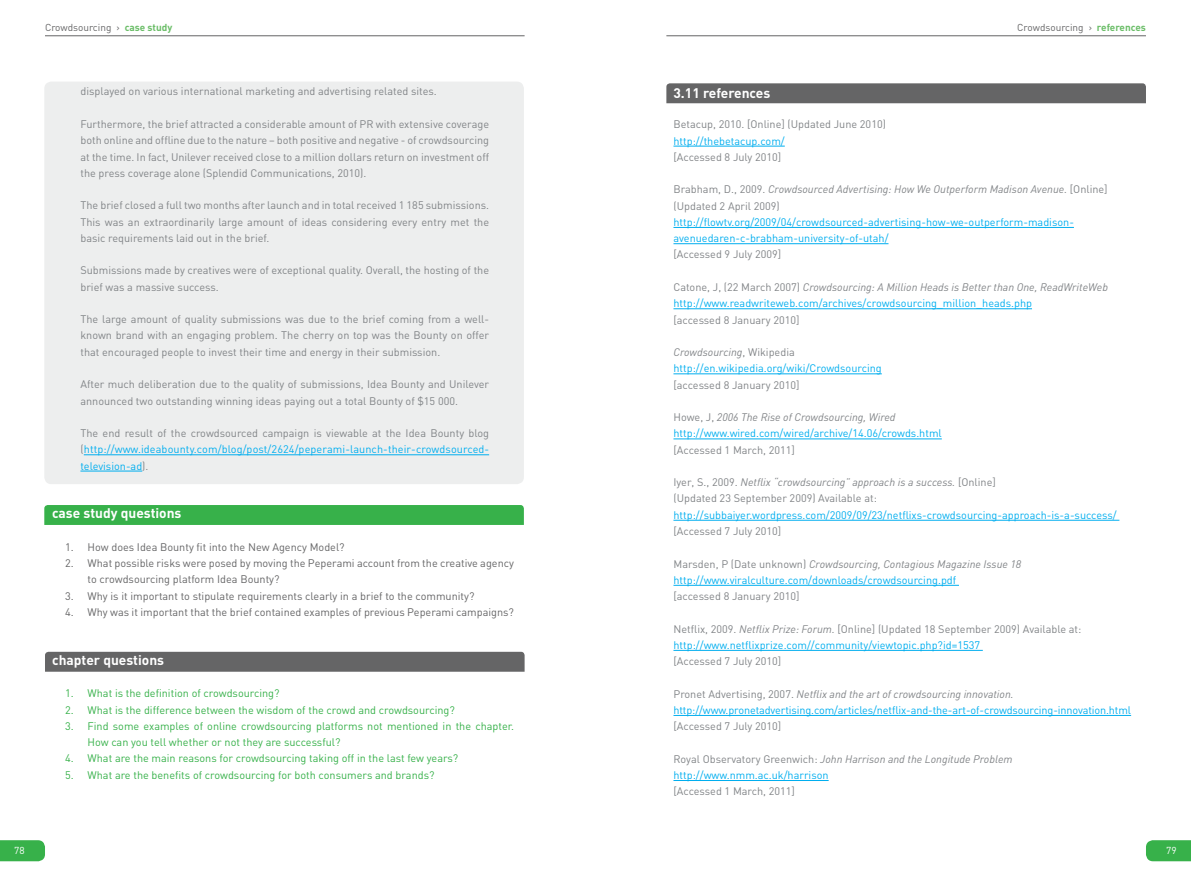
<style>
.page{position:relative;width:1191px;height:869px;background:#fff}
.page>*{position:absolute;margin:0;border:0;box-sizing:border-box;transform-origin:0 0}
.t1{font:700 13.75px "DIN";color:#fff}
.t2{font:10.88px/16.2px "DIN";color:#818487}
.t3{font:10.88px/16.2px "DIN";color:#00aeef}
.t4{font:10.88px/16.2px "DIN";color:#37b14a}
.t5{font:10.88px/16.2px "DIN";color:#656566}
.t6{font:10px "DIN";color:#656566}
.t7{font:10px "DIN";color:#fff}
.s1{font-weight:700;color:#6abd67}
.s2{color:#818487}
.s3{color:#00aeef}
.s4{font-style:italic;color:#818487}
.s5{font-style:italic}
</style>
<div class="page">
<svg style="left:1146px;top:840px;width:45px;height:20px"></svg>
<svg style="left:0;top:840px;width:45px;height:20px"></svg>
<hr style="left:666px;top:35px;width:480px;height:1px;background:#656566">
<hr style="left:45px;top:35px;width:479px;height:1px;background:#656566">
<div style="left:44px;top:81px;width:480px;height:403px;background:#edeeee;border-radius:7px"></div>
<div style="left:44px;top:505px;width:480px;height:19px;background:#37b14a"></div>
<div style="left:45px;top:651px;width:479px;height:20px;background:#656566"></div>
<div style="left:666px;top:83px;width:480px;height:20px;background:#656566"></div>
<hr style="left:673px;top:146px;width:112px;height:1px;background:#00aeef">
<hr style="left:673px;top:227px;width:401px;height:1px;background:#00aeef">
<hr style="left:673px;top:243px;width:215px;height:1px;background:#00aeef">
<hr style="left:673px;top:308px;width:359px;height:1px;background:#00aeef">
<hr style="left:673px;top:373px;width:208px;height:1px;background:#00aeef">
<hr style="left:673px;top:438px;width:268px;height:1px;background:#00aeef">
<hr style="left:673px;top:519px;width:446px;height:1px;background:#00aeef">
<hr style="left:673px;top:584px;width:286px;height:1px;background:#00aeef">
<hr style="left:673px;top:649px;width:309px;height:1px;background:#00aeef">
<hr style="left:673px;top:714px;width:458px;height:1px;background:#00aeef">
<hr style="left:673px;top:779px;width:155px;height:1px;background:#00aeef">
<hr style="left:84px;top:454px;width:405px;height:1px;background:#00aeef">
<hr style="left:80px;top:470px;width:62px;height:1px;background:#00aeef">
<p class="t6" style="left:45px;top:22px;width:129px">Crowdsourcing › <span class="s1">case study</span></p>
<p class="t2" style="left:80px;top:83px;width:358px">displayed on various international marketing and advertising related sites.</p>
<p class="t2" style="left:80px;top:116px;width:410px;text-align:justify">Furthermore, the brief attracted a considerable amount of PR with extensive coverage both online and offline due to the nature – both positive and negative - of crowdsourcing at the time. In fact, Unilever received close to a million dollars return on investment off the press coverage alone (Splendid Communications, 2010).</p>
<p class="t2" style="left:80px;top:197px;width:410px;text-align:justify">The brief closed a full two months after launch and in total received 1 185 submissions.<br>This was an extraordinarily large amount of ideas considering every entry met the basic requirements laid out in the brief.</p>
<p class="t2" style="left:80px;top:262px;width:410px">Submissions made by creatives were of exceptional quality. Overall, the hosting of the brief was a massive success.</p>
<p class="t2" style="left:80px;top:311px;width:410px;text-align:justify">The large amount of quality submissions was due to the brief coming from a well&shy;known brand with an engaging problem. The cherry on top was the Bounty on offer that encouraged people to invest their time and energy in their submission.</p>
<p class="t2" style="left:80px;top:376px;width:410px">After much deliberation due to the quality of submissions, Idea Bounty and Unilever announced two outstanding winning ideas paying out a total Bounty of $15 000.</p>
<p class="t3" style="left:80px;top:425px;width:410px;text-align:justify"><span class="s2">The end result of the crowdsourced campaign is viewable at the Idea Bounty blog (</span>http://www.ideabounty.com/blog/post/2624/peperami-launch-their-crowdsourced&shy;television-ad<span class="s2">).</span></p>
<p class="t1" style="left:52px;top:504px;width:131px">case study questions</p>
<p class="t5" style="left:65px;top:538px;width:281px">1. How does Idea Bounty fit into the New Agency Model?</p>
<p class="t5" style="left:88px;top:555px;width:428px;text-indent:-23px">2. What possible risks were posed by moving the Peperami account from the creative agency to crowdsourcing platform Idea Bounty?</p>
<p class="t5" style="left:65px;top:587px;width:411px">3. Why is it important to stipulate requirements clearly in a brief to the community?</p>
<p class="t5" style="left:65px;top:603px;width:450px">4. Why was it important that the brief contained examples of previous Peperami campaigns?</p>
<p class="t1" style="left:52px;top:650px;width:113px">chapter questions</p>
<p class="t4" style="left:65px;top:685px;width:216px">1. What is the definition of crowdsourcing?</p>
<p class="t4" style="left:65px;top:701px;width:391px">2. What is the difference between the wisdom of the crowd and crowdsourcing?</p>
<p class="t4" style="left:88px;top:717px;width:428px;text-indent:-23px">3. Find some examples of online crowdsourcing platforms not mentioned in the chapter.<br>How can you tell whether or not they are successful?</p>
<p class="t4" style="left:65px;top:750px;width:395px">4. What are the main reasons for crowdsourcing taking off in the last few years?</p>
<p class="t4" style="left:65px;top:766px;width:371px">5. What are the benefits of crowdsourcing for both consumers and brands?</p>
<p class="t6" style="left:1017px;top:22px;width:130px">Crowdsourcing › <span class="s1">references</span></p>
<p class="t1" style="left:673px;top:84px;width:98px">3.11 references</p>
<p class="t2" style="left:673px;top:116px;width:214px">Betacup, 2010. [Online] (Updated June 2010) <span class="s3">http://thebetacup.com/<br></span>[Accessed 8 July 2010]</p>
<p class="t3" style="left:673px;top:181px;width:436px"><span class="s2">Brabham, D., 2009.</span> <span class="s4">Crowdsourced Advertising: How We Outperform Madison Avenue.</span> <span class="s2">[Online] (Updated 2 April 2009) </span>http://flowtv.org/2009/04/crowdsourced-advertising-how-we-outperform-madison&shy;avenuedaren-c-brabham-university-of-utah/<br><span class="s2">[Accessed 9 July 2009]</span></p>
<p class="t3" style="left:673px;top:279px;width:436px"><span class="s2">Catone, J, (22 March 2007)</span> <span class="s4">Crowdsourcing: A Million Heads is Better than One, ReadWriteWeb </span>http://www.readwriteweb.com/archives/crowdsourcing_million_heads.php<br><span class="s2">[accessed 8 January 2010]</span></p>
<p class="t3" style="left:673px;top:344px;width:210px"><span class="s4">Crowdsourcing</span><span class="s2">, Wikipedia </span>http://en.wikipedia.org/wiki/Crowdsourcing <span class="s2">[accessed 8 January 2010]</span></p>
<p class="t3" style="left:673px;top:409px;width:270px"><span class="s2">Howe, J,</span> <span class="s4">2006 The Rise of Crowdsourcing, Wired </span>http://www.wired.com/wired/archive/14.06/crowds.html <span class="s2">[Accessed 1 March, 2011]</span></p>
<p class="t3" style="left:673px;top:474px;width:445px"><span class="s2">Iyer, S., 2009.</span> <span class="s4">Netflix “crowdsourcing” approach is a success.</span> <span class="s2">[Online]<br>(Updated 23 September 2009) Available at: </span>http://subbaiyer.wordpress.com/2009/09/23/netflixs-crowdsourcing-approach-is-a-success/ <span class="s2">[Accessed 7 July 2010]</span></p>
<p class="t3" style="left:673px;top:555px;width:349px"><span class="s2">Marsden, P (Date unknown)</span> <span class="s4">Crowdsourcing, Contagious Magazine Issue 18 </span>http://www.viralculture.com/downloads/crowdsourcing.pdf<br><span class="s2">[accessed 8 January 2010]</span></p>
<p class="t2" style="left:673px;top:620px;width:409px">Netflix, 2009. <span class="s5">Netflix Prize: Forum.</span> [Online] (Updated 18 September 2009) Available at: <span class="s3">http://www.netflixprize.com//community/viewtopic.php?id=1537<br></span>[Accessed 7 July 2010]</p>
<p class="t3" style="left:673px;top:685px;width:459px"><span class="s2">Pronet Advertising, 2007.</span> <span class="s4">Netflix and the art of crowdsourcing innovation. </span>http://www.pronetadvertising.com/articles/netflix-and-the-art-of-crowdsourcing-innovation.html <span class="s2">[Accessed 7 July 2010]</span></p>
<p class="t2" style="left:673px;top:750px;width:341px">Royal Observatory Greenwich: <span class="s5">John Harrison and the Longitude Problem </span><span class="s3">http://www.nmm.ac.uk/harrison<br></span>[Accessed 1 March, 2011]</p>
<p class="t7" style="left:14px;top:844px;width:12px">78</p>
<p class="t7" style="left:1166px;top:844px;width:12px">79</p>
</div>
